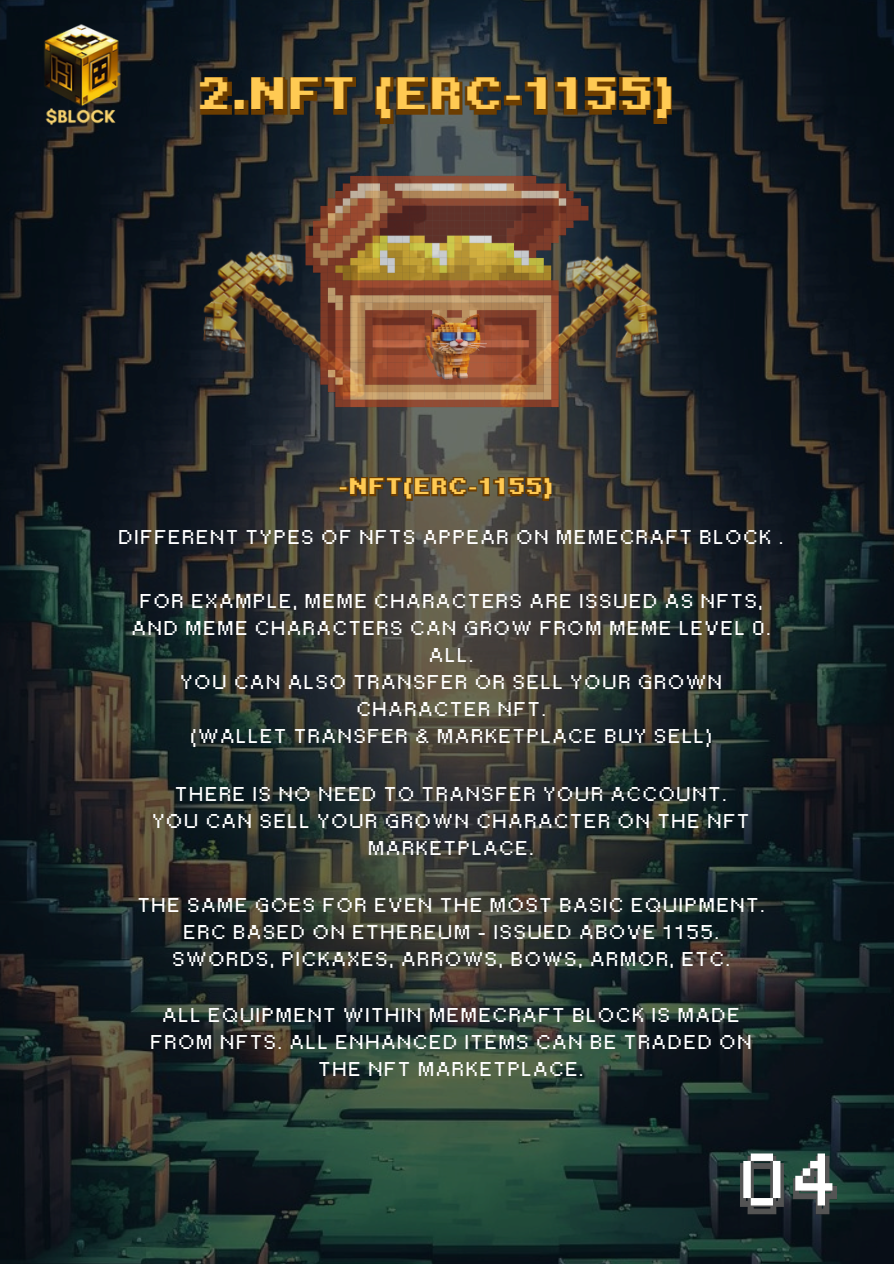
<style>
.page{position:relative;width:894px;height:1264px;background:#fff}
.page>*{position:absolute;margin:0;border:0;box-sizing:border-box;transform-origin:0 0}
.t1{font:74.25px "SCR N Sev Reg";color:#fff}
.t2{font:45px "SCR N Sev Bd Reg";letter-spacing:.07em;color:#ffca53}
.t3{font:22.5px "SCR N Sev Bd Reg";letter-spacing:.07em;color:#ffca53}
.t4{font:19.95px/27px "SCR N Sev Reg";color:#fff;text-align:center}
</style>
<div class="page">
<img style="left:0;top:0;width:893px;height:1263px">
<img style="left:198px;top:77px;width:475px;height:46px">
<img style="left:0;top:19px;width:164px;height:123px">
<img style="left:488px;top:243px;width:185px;height:185px">
<img style="left:183px;top:234px;width:192px;height:192px">
<img style="left:298px;top:169px;width:297px;height:245px">
<img style="left:421px;top:313px;width:67px;height:66px">
<img style="left:338px;top:478px;width:214px;height:22px">
<img style="left:740px;top:1155px;width:95px;height:59px">
<p class="t2" style="left:200px;top:66px;width:476px">2.NFT (ERC-1155)</p>
<p class="t3" style="left:339px;top:472px;width:215px">-NFT(ERC-1155)</p>
<p class="t4" style="left:119px;top:523px;width:668px">DIFFERENT TYPES OF NFTS APPEAR ON MEMECRAFT BLOCK .</p>
<p class="t4" style="left:133px;top:587px;width:642px">FOR EXAMPLE, MEME CHARACTERS ARE ISSUED AS NFTS,<br>AND MEME CHARACTERS CAN GROW FROM MEME LEVEL 0.<br>ALL.<br>YOU CAN ALSO TRANSFER OR SELL YOUR GROWN<br>CHARACTER NFT.<br>(WALLET TRANSFER &amp; MARKETPLACE BUY SELL)</p>
<p class="t4" style="left:153px;top:780px;width:600px">THERE IS NO NEED TO TRANSFER YOUR ACCOUNT.<br>YOU CAN SELL YOUR GROWN CHARACTER ON THE NFT<br>MARKETPLACE.</p>
<h2 class="t4" style="left:139px;top:891px;width:630px">THE SAME GOES FOR EVEN THE MOST BASIC EQUIPMENT.<br>ERC BASED ON ETHEREUM - ISSUED ABOVE 1155.<br>SWORDS, PICKAXES, ARROWS, BOWS, ARMOR, ETC.</h2>
<p class="t4" style="left:151px;top:1001px;width:604px">ALL EQUIPMENT WITHIN MEMECRAFT BLOCK IS MADE<br>FROM NFTS. ALL ENHANCED ITEMS CAN BE TRADED ON<br>THE NFT MARKETPLACE.</p>
<p class="t1" style="left:743px;top:1134px;width:105px">04</p>
</div>
